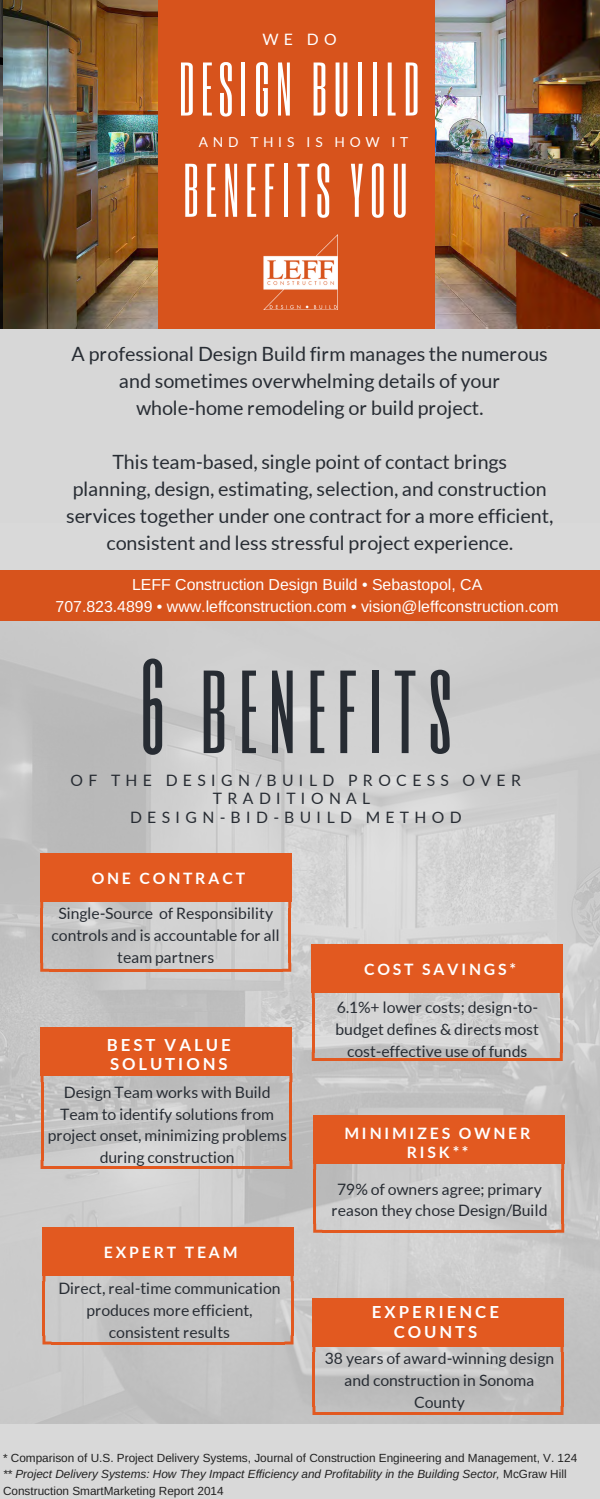
<style>
.page{position:relative;width:600px;height:1499px;background:#d9d9d9}
.page>*{position:absolute;margin:0;border:0;box-sizing:border-box;transform-origin:0 0}
.t1{font:110.1px "Six Caps";letter-spacing:.1em;color:#272c33}
.t2{font:62.9px/101.2px "Six Caps";letter-spacing:.1em;color:#fff}
.t3{font:19.7px/27px "Lato";color:#272c33;text-align:center}
.t4{font:700 16.7px/19.5px "Lato";letter-spacing:.175em;color:#fff}
.t5{font:15.9px/21.8px "Arimo";color:#fff;text-align:center}
.t6{font:15.7px/21.8px "Lato";color:#272c33;text-align:center}
.t7{font:15.7px/18.8px "Lato";letter-spacing:.34em;color:#272c33;text-align:center}
.t8{font:700 15.7px/18.8px "Lato";letter-spacing:.175em;color:#fff;text-align:center}
.t9{font:15.7px "Lato";color:#fff}
.t10{font:13.8px "Lato";letter-spacing:.34em;color:#fff}
.t11{font:11.8px/16.5px "Arimo";color:#222}
.s1{font-style:italic}
</style>
<div class="page">
<img style="left:4px;top:0;width:596px;height:329px">
<div style="left:158px;top:0;width:277px;height:340px;background:#d7531c"></div>
<div style="left:0;top:329px;width:600px;height:193px;background:#d7d7d7"></div>
<img style="left:0;top:621px;width:600px;height:803px">
<div style="left:311px;top:944px;width:252px;height:49px;background:#e25920"></div>
<hr style="left:560px;top:998px;width:3px;height:54px;background:#e25920">
<hr style="left:312px;top:998px;width:3px;height:54px;background:#e25920">
<hr style="left:321px;top:1058px;width:233px;height:3px;background:#e25920">
<svg style="left:554px;top:993px;width:9px;height:5px"></svg>
<svg style="left:312px;top:993px;width:9px;height:5px"></svg>
<svg style="left:554px;top:1052px;width:9px;height:9px"></svg>
<svg style="left:312px;top:1052px;width:9px;height:9px"></svg>
<div style="left:40px;top:853px;width:252px;height:49px;background:#e25920"></div>
<hr style="left:288px;top:908px;width:3px;height:55px;background:#e25920">
<hr style="left:40px;top:908px;width:3px;height:55px;background:#e25920">
<hr style="left:49px;top:969px;width:233px;height:3px;background:#e25920">
<svg style="left:282px;top:902px;width:9px;height:6px"></svg>
<svg style="left:40px;top:902px;width:9px;height:6px"></svg>
<svg style="left:282px;top:963px;width:9px;height:9px"></svg>
<svg style="left:40px;top:963px;width:9px;height:9px"></svg>
<div style="left:313px;top:1115px;width:252px;height:49px;background:#e25920"></div>
<hr style="left:561px;top:1170px;width:3px;height:54px;background:#e25920">
<hr style="left:313px;top:1170px;width:3px;height:54px;background:#e25920">
<hr style="left:322px;top:1230px;width:233px;height:3px;background:#e25920">
<svg style="left:555px;top:1164px;width:9px;height:6px"></svg>
<svg style="left:313px;top:1164px;width:9px;height:6px"></svg>
<svg style="left:555px;top:1224px;width:9px;height:9px"></svg>
<svg style="left:313px;top:1224px;width:9px;height:9px"></svg>
<div style="left:41px;top:1027px;width:251px;height:49px;background:#e25920"></div>
<hr style="left:289px;top:1082px;width:3px;height:78px;background:#e25920">
<hr style="left:41px;top:1082px;width:3px;height:78px;background:#e25920">
<hr style="left:49px;top:1166px;width:235px;height:3px;background:#e25920">
<svg style="left:283px;top:1076px;width:9px;height:6px"></svg>
<svg style="left:41px;top:1076px;width:9px;height:6px"></svg>
<svg style="left:283px;top:1160px;width:9px;height:9px"></svg>
<svg style="left:41px;top:1160px;width:9px;height:9px"></svg>
<div style="left:312px;top:1298px;width:252px;height:49px;background:#e25920"></div>
<hr style="left:561px;top:1352px;width:3px;height:54px;background:#e25920">
<hr style="left:312px;top:1352px;width:3px;height:54px;background:#e25920">
<hr style="left:321px;top:1412px;width:234px;height:3px;background:#e25920">
<svg style="left:554px;top:1347px;width:10px;height:5px"></svg>
<svg style="left:312px;top:1347px;width:10px;height:5px"></svg>
<svg style="left:554px;top:1406px;width:10px;height:9px"></svg>
<svg style="left:312px;top:1406px;width:10px;height:9px"></svg>
<div style="left:42px;top:1228px;width:252px;height:48px;background:#e25920"></div>
<hr style="left:291px;top:1281px;width:3px;height:55px;background:#e25920">
<hr style="left:42px;top:1281px;width:3px;height:55px;background:#e25920">
<hr style="left:51px;top:1342px;width:234px;height:2px;background:#e25920">
<svg style="left:284px;top:1276px;width:10px;height:6px"></svg>
<svg style="left:42px;top:1276px;width:10px;height:6px"></svg>
<svg style="left:284px;top:1335px;width:10px;height:9px"></svg>
<svg style="left:42px;top:1335px;width:10px;height:9px"></svg>
<div style="left:0;top:571px;width:600px;height:50px;background:#d7531c"></div>
<img style="left:263px;top:234px;width:75px;height:76px">
<p class="t9" style="left:263px;top:28px;width:75px">WE DO</p>
<h2 class="t2" style="left:179px;top:37px;width:242px">DESIGN BUIILD<br>BENEFITS YOU</h2>
<p class="t10" style="left:199px;top:132px;width:211px">AND THIS IS HOW IT</p>
<p class="t3" style="left:72px;top:339px;width:478px">A professional Design Build firm manages the numerous and sometimes overwhelming details of your whole-home remodeling or build project.</p>
<p class="t3" style="left:66px;top:447px;width:489px">This team-based, single point of contact brings<br>planning, design, estimating, selection, and construction services together under one contract for a more efficient, consistent and less stressful project experience.</p>
<p class="t5" style="left:56px;top:574px;width:505px">LEFF Construction Design Build • Sebastopol, CA<br>707.823.4899 • www.leffconstruction.com • vision@leffconstruction.com</p>
<h1 class="t1" style="left:140px;top:632px;width:315px">6 benefits</h1>
<p class="t7" style="left:71px;top:770px;width:452px">OF THE DESIGN/BUILD PROCESS OVER<br>TRADITIONAL<br>DESIGN-BID-BUILD METHOD</p>
<p class="t8" style="left:92px;top:868px;width:155px">ONE CONTRACT</p>
<p class="t6" style="left:52px;top:902px;width:229px">Single-Source of Responsibility controls and is accountable for all team partners</p>
<p class="t4" style="left:107px;top:1034px;width:125px">BEST VALUE<br>SOLUTIONS</p>
<p class="t6" style="left:48px;top:1080px;width:241px">Design Team works with Build<br>Team to identify solutions from project onset, minimizing problems during construction</p>
<p class="t8" style="left:104px;top:1242px;width:135px">EXPERT TEAM</p>
<p class="t6" style="left:58px;top:1277px;width:224px">Direct, real-time communication produces more efficient, consistent results</p>
<p class="t8" style="left:364px;top:959px;width:153px">COST SAVINGS*</p>
<p class="t6" style="left:336px;top:996px;width:205px">6.1%+ lower costs; design-to&shy;budget defines &amp; directs most cost-effective use of funds</p>
<p class="t8" style="left:344px;top:1123px;width:187px">MINIMIZES OWNER<br>RISK**</p>
<p class="t6" style="left:332px;top:1177px;width:217px">79% of owners agree; primary reason they chose Design/Build</p>
<p class="t4" style="left:372px;top:1302px;width:129px;text-align:center">EXPERIENCE<br>COUNTS</p>
<p class="t6" style="left:325px;top:1347px;width:231px">38 years of award-winning design and construction in Sonoma<br>County</p>
<p class="t11" style="left:3px;top:1449px;width:576px">* Comparison of U.S. Project Delivery Systems, Journal of Construction Engineering and Management, V. 124 <span class="s1">** Project Delivery Systems: How They Impact Efficiency and Profitability in the Building Sector,</span> McGraw Hill<br>Construction SmartMarketing Report 2014</p>
</div>
